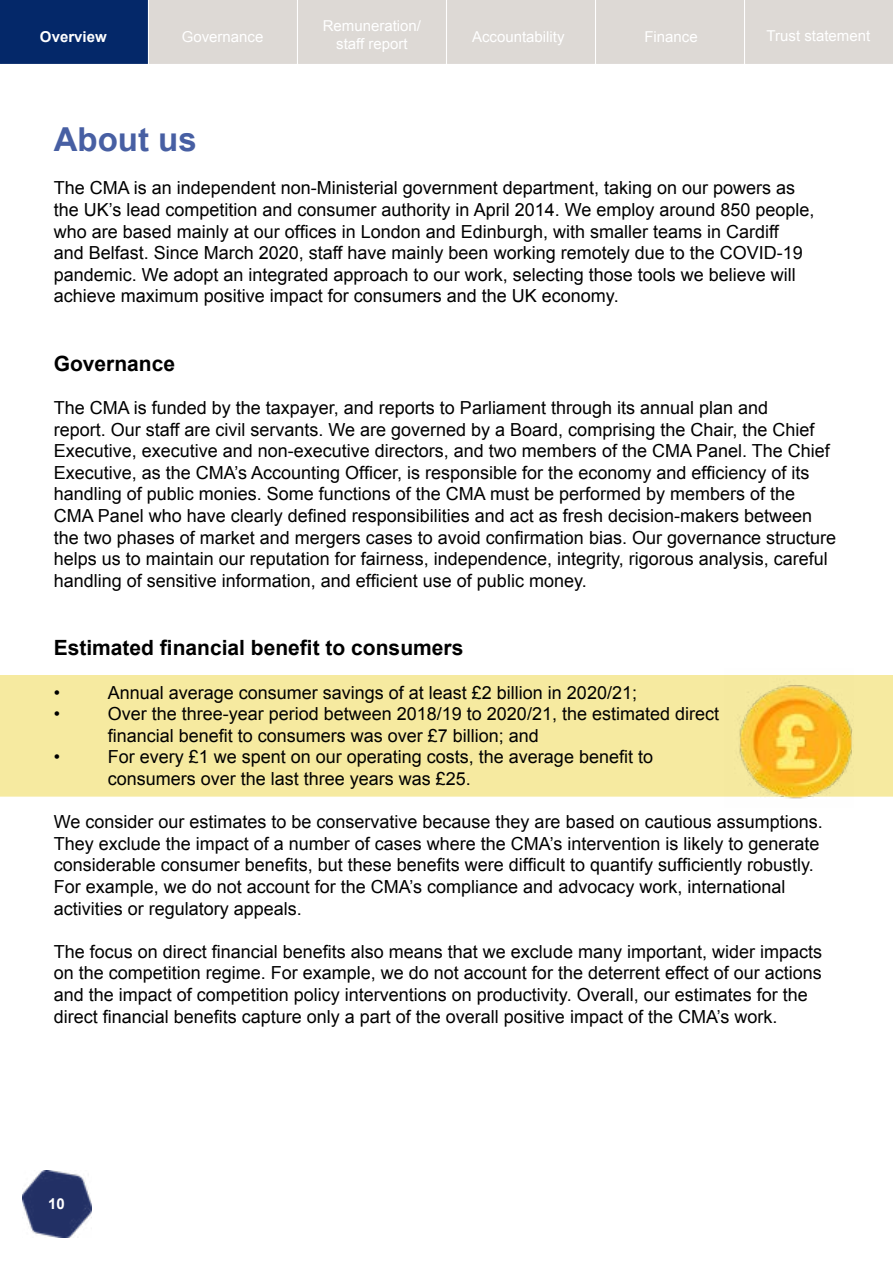
<style>
.page{position:relative;width:893px;height:1263px;background:#fff}
.page>*{position:absolute;margin:0;border:0;box-sizing:border-box;transform-origin:0 0}
.t1{font:700 33px "Arial";color:#475fa3}
.t2{font:21px "Arial Bold MT2";color:#000}
.t3{font:700 21px "Arial";color:#000}
.t4{font:18px/21.6px "Arial";color:#000}
.t5{font:18px/21.6px "Arial MT2";color:#000}
.t6{font:15px/18px "Arial";color:#fff;text-align:center}
.t7{font:700 15px "Arial";color:#fff}
.s1{font-family:"Arial MT2"}
.s2{font-family:"Arial"}
</style>
<div class="page">
<img style="left:22px;top:1170px;width:69px;height:67px">
<div style="left:0;top:675px;width:893px;height:122px;background:#f6eaa0"></div>
<div style="left:1px;top:1px;width:146px;height:62px;background:#042869"></div>
<div style="left:0;top:0;width:148px;height:64px;border:2px solid #042869"></div>
<div style="left:150px;top:1px;width:146px;height:62px;background:#ddd9d5"></div>
<div style="left:149px;top:0;width:148px;height:64px;border:2px solid #ddd9d5"></div>
<div style="left:299px;top:1px;width:146px;height:62px;background:#ddd9d5"></div>
<div style="left:298px;top:0;width:148px;height:64px;border:2px solid #ddd9d5"></div>
<div style="left:448px;top:1px;width:146px;height:62px;background:#ddd9d5"></div>
<div style="left:447px;top:0;width:148px;height:64px;border:2px solid #ddd9d5"></div>
<div style="left:597px;top:1px;width:146px;height:62px;background:#ddd9d5"></div>
<div style="left:596px;top:0;width:148px;height:64px;border:2px solid #ddd9d5"></div>
<div style="left:746px;top:1px;width:146px;height:62px;background:#ddd9d5"></div>
<div style="left:745px;top:0;width:148px;height:64px;border:2px solid #ddd9d5"></div>
<img style="left:724px;top:675px;width:129px;height:124px">
<p class="t7" style="left:40px;top:26px;width:68px">Overview</p>
<p class="t6" style="left:182px;top:27px;width:83px">Governance</p>
<p class="t6" style="left:323px;top:17px;width:100px">Remuneration/ staff report</p>
<p class="t6" style="left:472px;top:27px;width:94px">Accountability</p>
<p class="t6" style="left:644px;top:27px;width:55px">Finance</p>
<p class="t6" style="left:767px;top:27px;width:105px">Trust statement</p>
<h3 class="t1" style="left:54px;top:118px;width:144px">About us</h3>
<p class="t4" style="left:54px;top:178px;width:762px">The CMA is an independent non-Ministerial government department, taking on our powers as the UK’s lead competition and consumer authority in April 2014. We employ around 850 people, <span class="s1">who are based mainly at our offices in London and Edinburgh, with smaller teams in Cardiff<br></span>and Belfast. Since March 2020, staff have mainly been working remotely due to the COVID-19 pandemic. We adopt an integrated approach to our work, selecting those tools we believe will achieve maximum positive impact for consumers and the UK economy.</p>
<h4 class="t3" style="left:54px;top:350px;width:123px">Governance</h4>
<p class="t4" style="left:54px;top:397px;width:784px">The CMA is funded by the taxpayer, and reports to Parliament through its annual plan and<br>report. Our staff are civil servants. We are governed by a Board, comprising the Chair, the Chief Executive, executive and non-executive directors, and two members of the CMA Panel. The Chief <span class="s1">Executive, as the CMA’s Accounting Officer, is responsible for the economy and efficiency of its </span>handling of public monies. Some functions of the CMA must be performed by members of the <span class="s1">CMA Panel who have clearly defined responsibilities and act as fresh decision-makers between the two phases of market and mergers cases to avoid confirmation bias. Our governance structure </span>helps us to maintain our reputation for fairness, independence, integrity, rigorous analysis, careful <span class="s1">handling of sensitive information, and efficient use of public money.</span></p>
<h4 class="t2" style="left:54px;top:634px;width:411px">Estimated financial benefit to consumers</h4>
<p class="t4" style="left:54px;top:682px;width:8px">•</p>
<p class="t4" style="left:108px;top:682px;width:531px">Annual average consumer savings of at least £2 billion in 2020/21;</p>
<p class="t4" style="left:54px;top:703px;width:8px">•</p>
<p class="t4" style="left:108px;top:703px;width:613px">Over the three-year period between 2018/19 to 2020/21, the estimated direct <span class="s1">financial benefit to consumers was over £7 billion; and</span></p>
<p class="t4" style="left:54px;top:746px;width:8px">•</p>
<p class="t5" style="left:108px;top:746px;width:547px">For every £1 we spent on our operating costs, the average benefit to <span class="s2">consumers over the last three years was £25.</span></p>
<p class="t4" style="left:54px;top:811px;width:771px">We consider our estimates to be conservative because they are based on cautious assumptions.<br>They exclude the impact of a number of cases where the CMA’s intervention is likely to generate <span class="s1">considerable consumer benefits, but these benefits were difficult to quantify sufficiently robustly.<br></span>For example, we do not account for the CMA’s compliance and advocacy work, international activities or regulatory appeals.</p>
<p class="t4" style="left:54px;top:941px;width:770px"><span class="s1">The focus on direct financial benefits also means that we exclude many important, wider impacts </span>on the competition regime. For example, we do not account for the deterrent effect of our actions and the impact of competition policy interventions on productivity. Overall, our estimates for the <span class="s1">direct financial benefits capture only a part of the overall positive impact of the CMA’s work.</span></p>
<p class="t7" style="left:48px;top:1194px;width:18px">10</p>
</div>
